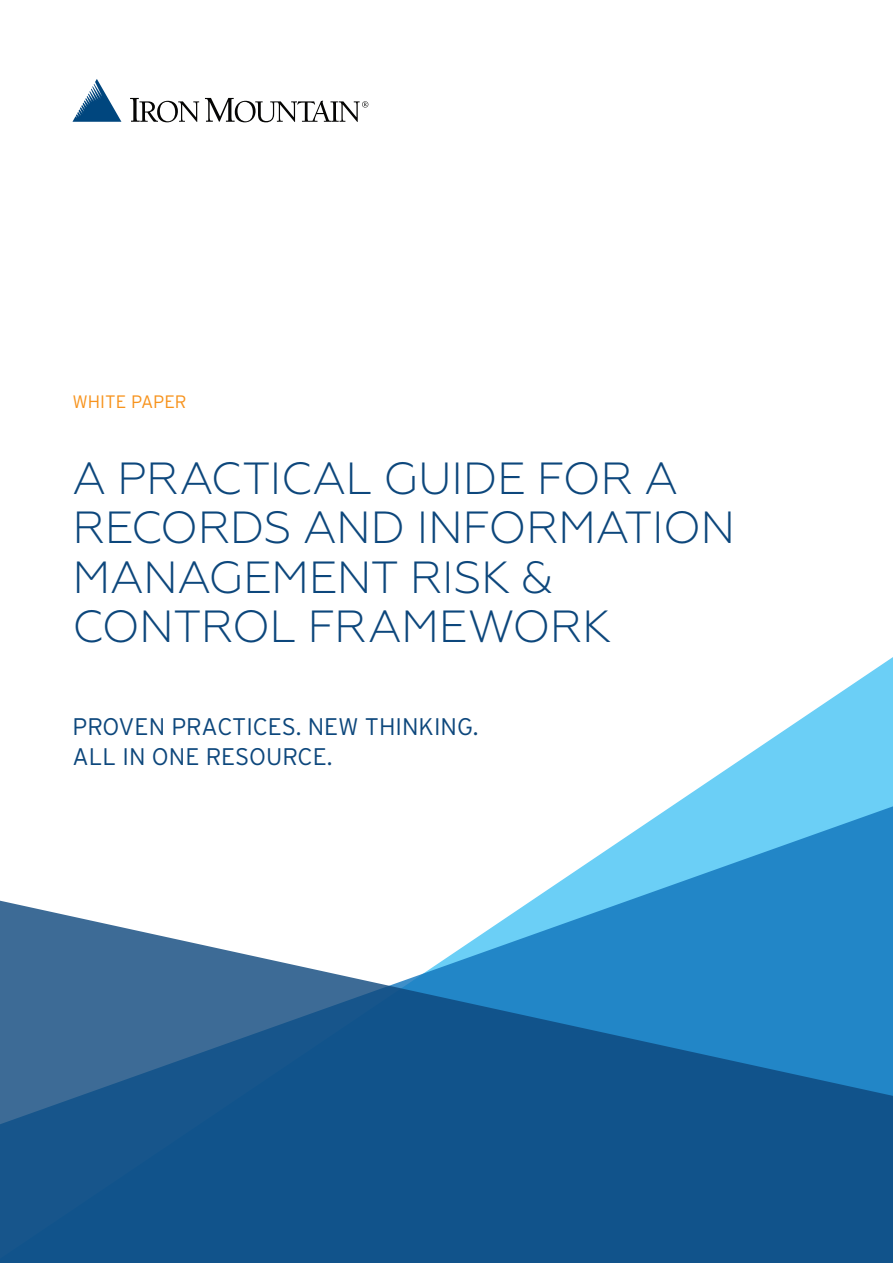
<style>
.page{position:relative;width:893px;height:1263px;background:#fff}
.page>*{position:absolute;margin:0;border:0;box-sizing:border-box;transform-origin:0 0}
.t1{font:300 45px/49.5px "Geometria";letter-spacing:-.015em;color:#0d477c}
.t2{font:300 24px/29.5px "Interstate";color:#0d477c}
.t3{font:300 18px "Interstate";color:#f7931d}
</style>
<div class="page">
<svg style="left:130px;top:98px;width:69px;height:24px"></svg>
<svg style="left:72px;top:79px;width:49px;height:43px"></svg>
<svg style="left:205px;top:98px;width:163px;height:24px"></svg>
<svg style="left:685px;top:657px;width:208px;height:140px"></svg>
<svg style="left:540px;top:797px;width:353px;height:98px;fill:#6bcff6"></svg>
<svg style="left:0;top:895px;width:893px;height:368px;background:#2e6fa2"></svg>
<p class="t3" style="left:72px;top:390px;width:116px">WHITE PAPER</p>
<p class="t1" style="left:72px;top:453px;width:664px">A PRACTICAL GUIDE FOR A<br>RECORDS AND INFORMATION<br>MANAGEMENT RISK &amp;<br>CONTROL FRAMEWORK</p>
<p class="t2" style="left:72px;top:712px;width:407px">PROVEN PRACTICES. NEW THINKING.<br>ALL IN ONE RESOURCE.</p>
</div>
